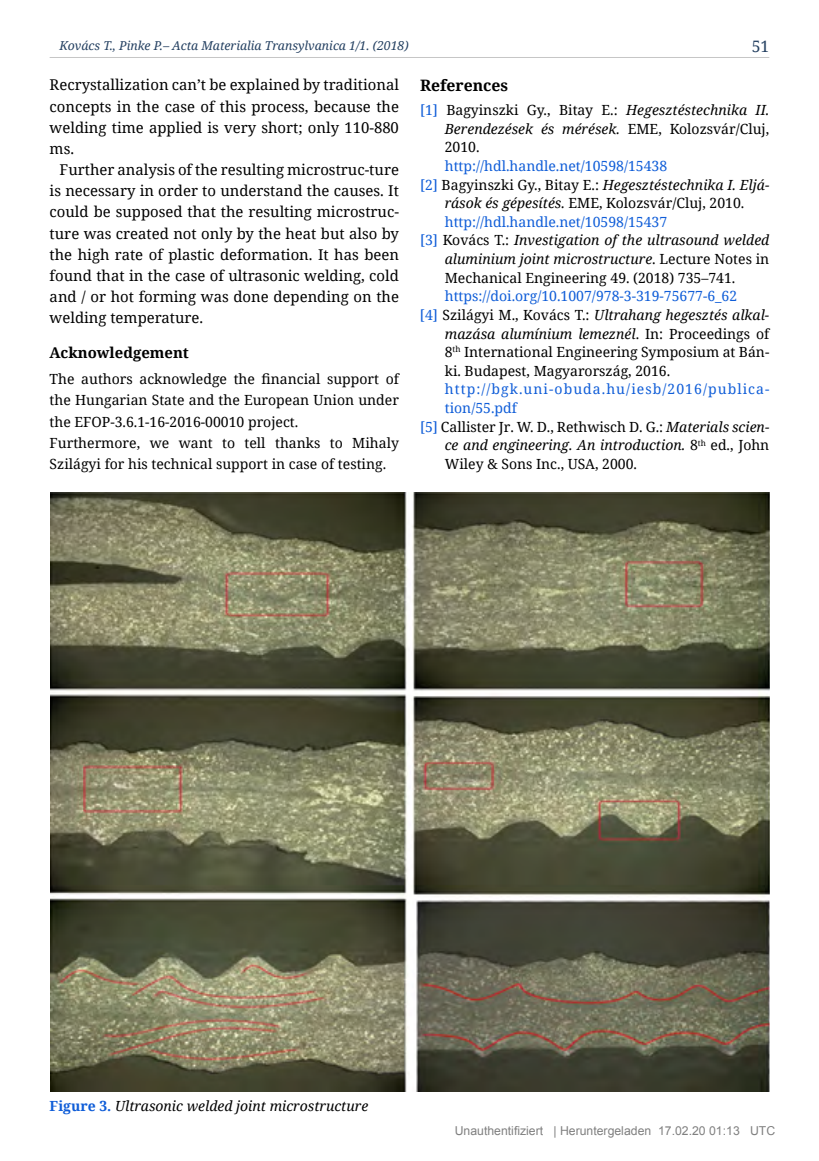
<style>
.page{position:relative;width:819px;height:1161px;background:#fff}
.page>*{position:absolute;margin:0;border:0;box-sizing:border-box;transform-origin:0 0}
.t1{font:700 15.75px "Noto Serif";color:#000}
.t2{font:15.75px "Noto Serif";color:#244061}
.t3{font:14.88px/21.2px "Noto Serif";color:#000;text-align:justify}
.t4{font:700 14.88px "Noto Serif";color:#000}
.t5{font:14px/21.2px "Noto Serif";color:#000}
.t6{font:italic 14px "Noto Serif";color:#000}
.t7{font:14px "Noto Serif";color:#0f5dd8}
.t8{font:14px "Noto Serif";letter-spacing:.075em;color:#0f5dd8}
.t9{font:italic 12.25px "Noto Serif";color:#244061}
.t10{font:12.25px "Arial";color:#808080}
.s1{color:#0f5dd8}
.s2{font-style:italic}
.s3{font-style:normal;color:#0f5dd8}
.s4{font-style:normal}
.s5{font-weight:700;font-style:normal;color:#0f5dd8}
</style>
<div class="page">
<hr style="left:50px;top:57px;width:719px;height:1px;background:#c6c6c6">
<img style="left:50px;top:492px;width:719px;height:599px">
<p class="t9" style="left:60px;top:37px;width:350px">Kovács T., Pinke P.– Acta Materialia Transylvanica 1/1. (2018)</p>
<p class="t2" style="left:751px;top:35px;width:19px">51</p>
<p class="t3" style="left:50px;top:74px;width:351px">Recrystallization can’t be explained by traditional concepts in the case of this process, because the welding time applied is very short; only 110-880 ms.</p>
<p class="t3" style="left:50px;top:159px;width:351px;text-indent:10px">Further analysis of the resulting microstruc-ture is necessary in order to understand the causes. It could be supposed that the resulting microstruc&shy;ture was created not only by the heat but also by the high rate of plastic deformation. It has been found that in the case of ultrasonic welding, cold and / or hot forming was done depending on the welding temperature.</p>
<p class="t4" style="left:50px;top:342px;width:141px">Acknowledgement</p>
<p class="t5" style="left:50px;top:368px;width:351px">The authors acknowledge the financial support of the Hungarian State and the European Union under the EFOP-3.6.1-16-2016-00010 project.<br>Furthermore, we want to tell thanks to Mihaly Szilágyi for his technical support in case of testing.</p>
<p class="t1" style="left:420px;top:74px;width:90px">References</p>
<p class="t5" style="left:445px;top:100px;width:326px;line-height:18.6px;text-align:justify;text-indent:-25px"><span class="s1">[1]</span> Bagyinszki Gy., Bitay E.: <span class="s2">Hegesztéstechnika II.<br>Berendezések és mérések.</span> EME, Kolozsvár/Cluj, 2010.</p>
<p class="t7" style="left:445px;top:156px;width:224px">http://hdl.handle.net/10598/15438</p>
<p class="t6" style="left:420px;top:175px;width:351px"><span class="s3">[2]</span> <span class="s4">Bagyinszki Gy., Bitay E.:</span> Hegesztéstechnika I. Eljá-</p>
<p class="t5" style="left:445px;top:192px;width:301px"><span class="s2">rások és gépesítés.</span> EME, Kolozsvár/Cluj, 2010.</p>
<p class="t7" style="left:445px;top:212px;width:224px">http://hdl.handle.net/10598/15437</p>
<p class="t6" style="left:420px;top:231px;width:351px"><span class="s3">[3]</span> <span class="s4">Kovács T.:</span> Investigation of the ultrasound welded</p>
<p class="t6" style="left:445px;top:249px;width:326px">aluminium joint microstructure<span class="s4">. Lecture Notes in</span></p>
<p class="t5" style="left:445px;top:267px;width:292px">Mechanical Engineering 49. (2018) 735–741.</p>
<p class="t7" style="left:445px;top:287px;width:294px">https://doi.org/10.1007/978-3-319-75677-6_62</p>
<p class="t6" style="left:420px;top:305px;width:351px"><span class="s3">[4]</span> <span class="s4">Szilágyi M., Kovács T.:</span> Ultrahang hegesztés alkal-</p>
<p class="t6" style="left:445px;top:324px;width:326px">mazása alumínium lemeznél<span class="s4">. In: Proceedings of</span></p>
<p class="t5" style="left:445px;top:341px;width:326px">8<sup>th</sup> International Engineering Symposium at Bán-</p>
<p class="t5" style="left:445px;top:360px;width:227px">ki. Budapest, Magyarország, 2016.</p>
<p class="t8" style="left:445px;top:380px;width:326px">http://bgk.uni-obuda.hu/iesb/2016/publica-</p>
<p class="t7" style="left:445px;top:398px;width:74px">tion/55.pdf</p>
<p class="t5" style="left:420px;top:415px;width:351px"><span class="s1">[5]</span> Callister Jr. W. D., Rethwisch D. G.: <span class="s2">Materials scien-</span></p>
<p class="t6" style="left:445px;top:436px;width:326px">ce and engineering. An introduction. <span class="s4">8</span><sup>th</sup> <span class="s4">ed., John</span></p>
<p class="t5" style="left:445px;top:453px;width:194px">Wiley &amp; Sons Inc., USA, 2000.</p>
<p class="t6" style="left:50px;top:1097px;width:320px"><span class="s5">Figure 3.</span> Ultrasonic welded joint microstructure</p>
<p class="t10" style="left:454px;top:1126px;width:322px">Unauthentifiziert | Heruntergeladen 17.02.20 01:13 UTC</p>
</div>
